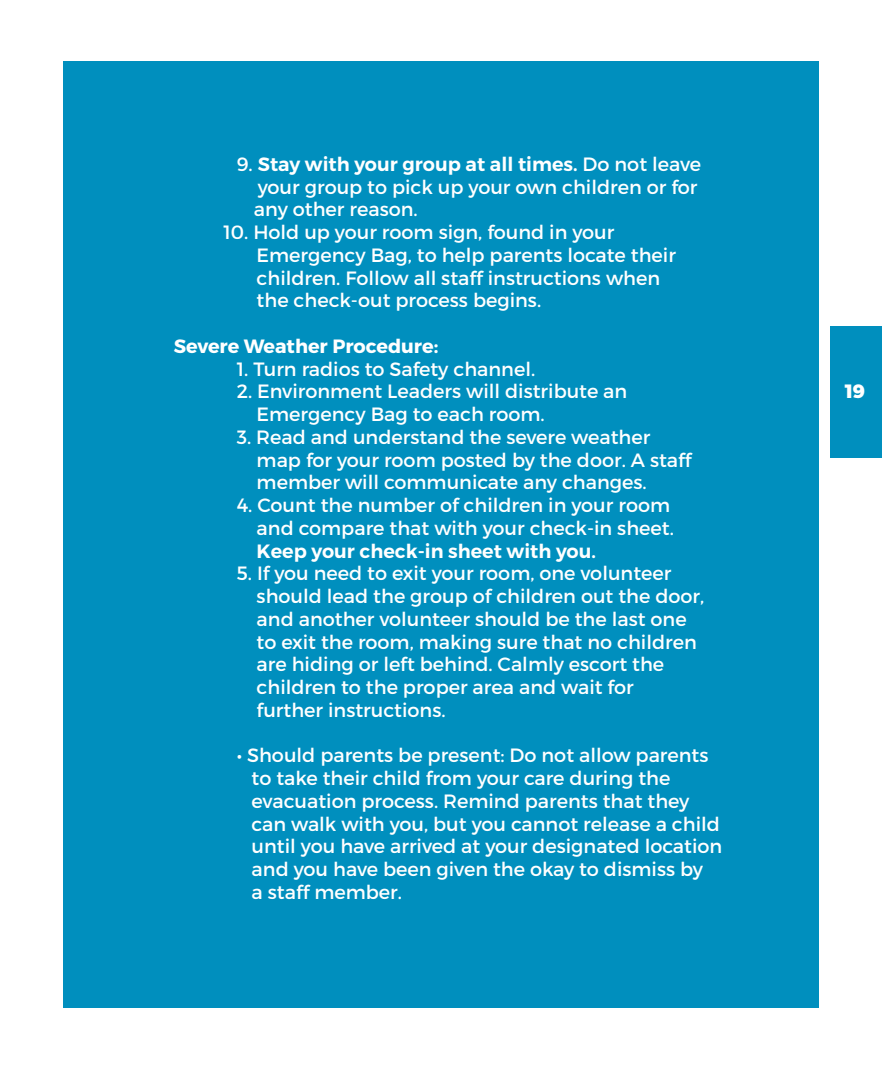
<style>
.page{position:relative;width:882px;height:1071px;background:#fff}
.page>*{position:absolute;margin:0;border:0;box-sizing:border-box;transform-origin:0 0}
.t1{font:19.25px/22.8px "Montserrat";color:#fff}
.t2{font:600 19.25px "Montserrat";color:#fff}
.t3{font:700 19.25px "Montserrat";color:#fff}
.t4{font:800 19.25px "Montserrat";color:#fff}
.s1{font-weight:600}
</style>
<div class="page">
<div style="left:63px;top:61px;width:756px;height:947px;background:#008fbe"></div>
<div style="left:831px;top:326px;width:51px;height:132px;background:#008fbe"></div>
<p class="t1" style="left:237px;top:153px;width:466px;text-align:right">9. <span class="s1">Stay with your group at all times.</span> Do not leave your group to pick up your own children or for</p>
<p class="t1" style="left:254px;top:198px;width:165px">any other reason.</p>
<p class="t1" style="left:223px;top:221px;width:393px">10. Hold up your room sign, found in your</p>
<p class="t1" style="left:257px;top:244px;width:421px">Emergency Bag, to help parents locate their children. Follow all staff instructions when</p>
<p class="t1" style="left:257px;top:289px;width:286px">the check-out process begins.</p>
<p class="t3" style="left:174px;top:334px;width:266px">Severe Weather Procedure:</p>
<p class="t1" style="left:237px;top:357px;width:300px">1. Turn radios to Safety channel.</p>
<p class="t1" style="left:237px;top:380px;width:392px">2. Environment Leaders will distribute an</p>
<p class="t1" style="left:257px;top:403px;width:290px">Emergency Bag to each room.</p>
<p class="t1" style="left:237px;top:426px;width:415px">3. Read and understand the severe weather</p>
<p class="t1" style="left:257px;top:448px;width:436px">map for your room posted by the door. A staff member will communicate any changes.</p>
<p class="t1" style="left:237px;top:494px;width:435px">4. Count the number of children in your room</p>
<p class="t1" style="left:257px;top:517px;width:419px">and compare that with your check-in sheet.</p>
<p class="t2" style="left:257px;top:539px;width:341px">Keep your check-in sheet with you.</p>
<p class="t1" style="left:237px;top:562px;width:436px">5. If you need to exit your room, one volunteer</p>
<p class="t1" style="left:257px;top:585px;width:449px">should lead the group of children out the door, and another volunteer should be the last one</p>
<p class="t1" style="left:257px;top:630px;width:442px">to exit the room, making sure that no children</p>
<p class="t1" style="left:257px;top:653px;width:409px">are hiding or left behind. Calmly escort the</p>
<p class="t1" style="left:257px;top:676px;width:379px">children to the proper area and wait for</p>
<p class="t1" style="left:257px;top:699px;width:190px">further instructions.</p>
<p class="t1" style="left:252px;top:744px;width:458px;text-indent:-15px">• Should parents be present: Do not allow parents to take their child from your care during the</p>
<p class="t1" style="left:252px;top:790px;width:439px">evacuation process. Remind parents that they</p>
<p class="t1" style="left:252px;top:812px;width:470px">can walk with you, but you cannot release a child</p>
<p class="t1" style="left:252px;top:835px;width:472px">until you have arrived at your designated location</p>
<p class="t1" style="left:252px;top:858px;width:453px">and you have been given the okay to dismiss by</p>
<p class="t1" style="left:252px;top:881px;width:152px">a staff member.</p>
<p class="t4" style="left:845px;top:379px;width:22px">19</p>
</div>
